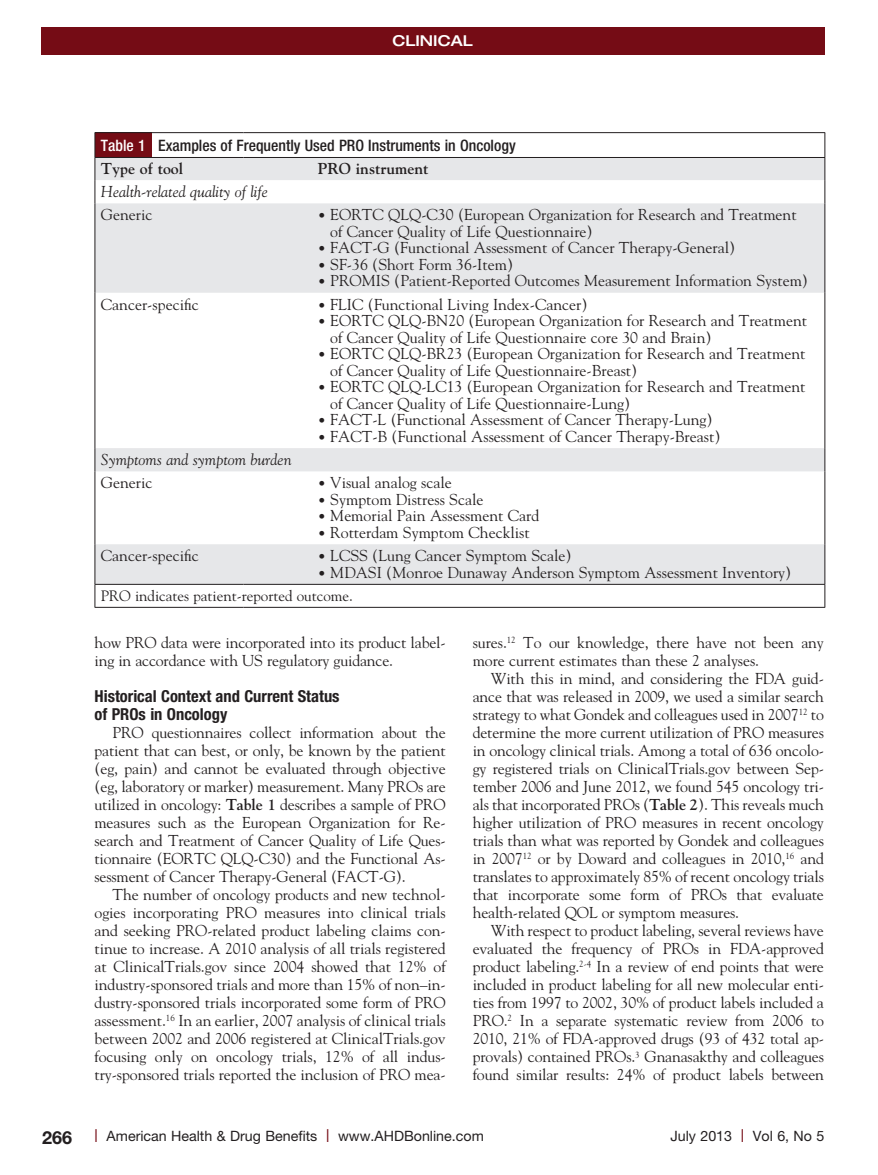
<style>
.page{position:relative;width:878px;height:1175px;background:#fff}
.page>*{position:absolute;margin:0;border:0;box-sizing:border-box;transform-origin:0 0}
.t1{font:700 condensed 16.5px/18px "Helvetica Neue";color:#231f20}
.t2{font:15.75px/18px "Goudy";color:#231f20}
.t3{font:500 condensed 15.75px "Helvetica Neue";color:#231f20}
.t4{font:italic 15.75px "Goudy";color:#231f20}
.t5{font:700 15.75px "Goudy";color:#231f20}
.t6{font:15px "Goudy";color:#231f20}
.t7{font:500 expanded 15px "Helvetica Neue";color:#fff}
.t8{font:14.25px "Helvetica Neue";color:#231f20}
.s1{color:#fff}
.s2{font-size:13.5px}
.s3{font-weight:700}
.s4{font-weight:700;font-size:18px}
.s5{font-weight:300;font-size:18px;color:#750c15}
</style>
<div class="page">
<div style="left:41px;top:27px;width:783px;height:27px;background:#750c15"></div>
<div style="left:95px;top:132px;width:57px;height:26px;background:#750c15"></div>
<svg style="left:95px;top:158px;width:729px;height:426px"></svg>
<hr style="left:94px;top:203px;width:1px;height:90px;background:#231f20">
<hr style="left:824px;top:203px;width:1px;height:90px;background:#231f20">
<hr style="left:94px;top:293px;width:1px;height:155px;background:#231f20">
<hr style="left:824px;top:293px;width:1px;height:155px;background:#231f20">
<svg style="left:94px;top:448px;width:1px;height:23px"></svg>
<svg style="left:824px;top:448px;width:1px;height:23px"></svg>
<hr style="left:94px;top:471px;width:1px;height:73px;background:#231f20">
<hr style="left:824px;top:471px;width:1px;height:73px;background:#231f20">
<hr style="left:94px;top:544px;width:1px;height:40px;background:#231f20">
<hr style="left:824px;top:544px;width:1px;height:40px;background:#231f20">
<hr style="left:94px;top:584px;width:149px;height:1px;background:#231f20">
<svg style="left:94px;top:584px;width:1px;height:23px"></svg>
<hr style="left:243px;top:584px;width:582px;height:1px;background:#231f20">
<svg style="left:824px;top:584px;width:1px;height:23px"></svg>
<hr style="left:94px;top:607px;width:149px;height:1px;background:#231f20">
<hr style="left:243px;top:607px;width:582px;height:1px;background:#231f20">
<hr style="left:94px;top:132px;width:149px;height:1px;background:#231f20">
<svg style="left:94px;top:133px;width:1px;height:70px"></svg>
<hr style="left:243px;top:132px;width:582px;height:1px;background:#231f20">
<svg style="left:824px;top:133px;width:1px;height:70px"></svg>
<hr style="left:94px;top:157px;width:149px;height:1px;background:#231f20">
<hr style="left:243px;top:157px;width:582px;height:1px;background:#231f20">
<p class="t7" style="left:392px;top:32px;width:82px">CLINICAL</p>
<p class="t3" style="left:101px;top:136px;width:416px"><span class="s1">Table 1</span> Examples of Frequently Used PRO Instruments in Oncology</p>
<p class="t5" style="left:101px;top:159px;width:84px">Type of tool</p>
<p class="t5" style="left:318px;top:159px;width:112px">PRO instrument</p>
<p class="t4" style="left:101px;top:182px;width:168px">Health-related quality of life</p>
<p class="t2" style="left:101px;top:205px;width:53px">Generic</p>
<p class="t2" style="left:330px;top:206px;width:468px;line-height:16.5px;text-indent:-13px"><span class="s2">•</span> EORTC QLQ-C30 (European Organization for Research and Treatment of Cancer Quality of Life Questionnaire)</p>
<p class="t2" style="left:318px;top:238px;width:419px"><span class="s2">•</span> FACT-G (Functional Assessment of Cancer Therapy-General)</p>
<p class="t2" style="left:318px;top:255px;width:197px"><span class="s2">•</span> SF-36 (Short Form 36-Item)</p>
<p class="t2" style="left:318px;top:271px;width:491px"><span class="s2">•</span> PROMIS (Patient-Reported Outcomes Measurement Information System)</p>
<p class="t2" style="left:101px;top:295px;width:99px">Cancer-specific</p>
<p class="t2" style="left:318px;top:295px;width:271px"><span class="s2">•</span> FLIC (Functional Living Index-Cancer)</p>
<p class="t2" style="left:330px;top:312px;width:478px;line-height:16.5px;text-indent:-13px"><span class="s2">•</span> EORTC QLQ-BN20 (European Organization for Research and Treatment of Cancer Quality of Life Questionnaire core 30 and Brain)</p>
<p class="t2" style="left:330px;top:345px;width:476px;line-height:16.5px;text-indent:-13px"><span class="s2">•</span> EORTC QLQ-BR23 (European Organization for Research and Treatment of Cancer Quality of Life Questionnaire-Breast)</p>
<p class="t2" style="left:330px;top:378px;width:476px;line-height:16.5px;text-indent:-13px"><span class="s2">•</span> EORTC QLQ-LC13 (European Organization for Research and Treatment of Cancer Quality of Life Questionnaire-Lung)</p>
<p class="t2" style="left:318px;top:410px;width:396px"><span class="s2">•</span> FACT-L (Functional Assessment of Cancer Therapy-Lung)</p>
<p class="t2" style="left:318px;top:427px;width:404px"><span class="s2">•</span> FACT-B (Functional Assessment of Cancer Therapy-Breast)</p>
<p class="t4" style="left:101px;top:450px;width:192px">Symptoms and symptom burden</p>
<p class="t2" style="left:101px;top:473px;width:53px">Generic</p>
<p class="t2" style="left:318px;top:473px;width:136px"><span class="s2">•</span> Visual analog scale</p>
<p class="t2" style="left:318px;top:490px;width:167px"><span class="s2">•</span> Symptom Distress Scale</p>
<p class="t2" style="left:318px;top:506px;width:223px"><span class="s2">•</span> Memorial Pain Assessment Card</p>
<p class="t2" style="left:318px;top:523px;width:213px"><span class="s2">•</span> Rotterdam Symptom Checklist</p>
<p class="t2" style="left:101px;top:546px;width:99px">Cancer-specific</p>
<p class="t2" style="left:318px;top:546px;width:255px"><span class="s2">•</span> LCSS (Lung Cancer Symptom Scale)</p>
<p class="t2" style="left:318px;top:563px;width:475px"><span class="s2">•</span> MDASI (Monroe Dunaway Anderson Symptom Assessment Inventory)</p>
<p class="t6" style="left:101px;top:586px;width:253px">PRO indicates patient-reported outcome.</p>
<p class="t2" style="left:94px;top:633px;width:353px">how PRO data were incorporated into its product label&shy;ing in accordance with US regulatory guidance.</p>
<p class="t1" style="left:94px;top:687px;width:246px">Historical Context and Current Status of PROs in Oncology</p>
<p class="t2" style="left:95px;top:723px;width:353px;text-align:justify;text-indent:18px">PRO questionnaires collect information about the patient that can best, or only, be known by the patient (eg, pain) and cannot be evaluated through objective (eg, laboratory or marker) measurement. Many PROs are utilized in oncology: <span class="s3">Table 1</span> describes a sample of PRO measures such as the European Organization for Re&shy;search and Treatment of Cancer Quality of Life Ques&shy;tionnaire (EORTC QLQ-C30) and the Functional As&shy;sessment of Cancer Therapy-General (FACT-G).</p>
<p class="t2" style="left:95px;top:885px;width:353px;text-align:justify;text-indent:18px">The number of oncology products and new technol&shy;ogies incorporating PRO measures into clinical trials and seeking PRO-related product labeling claims con&shy;tinue to increase. A 2010 analysis of all trials registered at ClinicalTrials.gov since 2004 showed that 12% of industry-sponsored trials and more than 15% of non–in&shy;dustry-sponsored trials incorporated some form of PRO assessment.<sup>16</sup> In an earlier, 2007 analysis of clinical trials between 2002 and 2006 registered at ClinicalTrials.gov focusing only on oncology trials, 12% of all indus&shy;try-sponsored trials reported the inclusion of PRO mea-</p>
<p class="t2" style="left:472px;top:633px;width:353px">sures.<sup>12</sup> To our knowledge, there have not been any more current estimates than these 2 analyses.</p>
<p class="t2" style="left:472px;top:669px;width:353px;text-align:justify;text-indent:18px">With this in mind, and considering the FDA guid&shy;ance that was released in 2009, we used a similar search strategy to what Gondek and colleagues used in 2007<sup>12</sup> to determine the more current utilization of PRO measures in oncology clinical trials. Among a total of 636 oncolo&shy;gy registered trials on ClinicalTrials.gov between Sep&shy;tember 2006 and June 2012, we found 545 oncology tri&shy;als that incorporated PROs (<span class="s3">Table 2</span>). This reveals much higher utilization of PRO measures in recent oncology trials than what was reported by Gondek and colleagues in 2007<sup>12</sup> or by Doward and colleagues in 2010,<sup>16</sup> and translates to approximately 85% of recent oncology trials that incorporate some form of PROs that evaluate health-related QOL or symptom measures.</p>
<p class="t2" style="left:472px;top:921px;width:353px;text-align:justify;text-indent:18px">With respect to product labeling, several reviews have evaluated the frequency of PROs in FDA-approved product labeling.<sup>2-4</sup> In a review of end points that were included in product labeling for all new molecular enti&shy;ties from 1997 to 2002, 30% of product labels included a PRO.<sup>2</sup> In a separate systematic review from 2006 to 2010, 21% of FDA-approved drugs (93 of 432 total ap&shy;provals) contained PROs.<sup>3</sup> Gnanasakthy and colleagues found similar results: 24% of product labels between</p>
<p class="t8" style="left:42px;top:1127px;width:443px"><span class="s4">266</span> <span class="s5">l</span> American Health &amp; Drug Benefits <span class="s5">l</span> www.AHDBonline.com</p>
<p class="t8" style="left:670px;top:1127px;width:155px">July 2013 <span class="s5">l</span> Vol 6, No 5</p>
</div>
